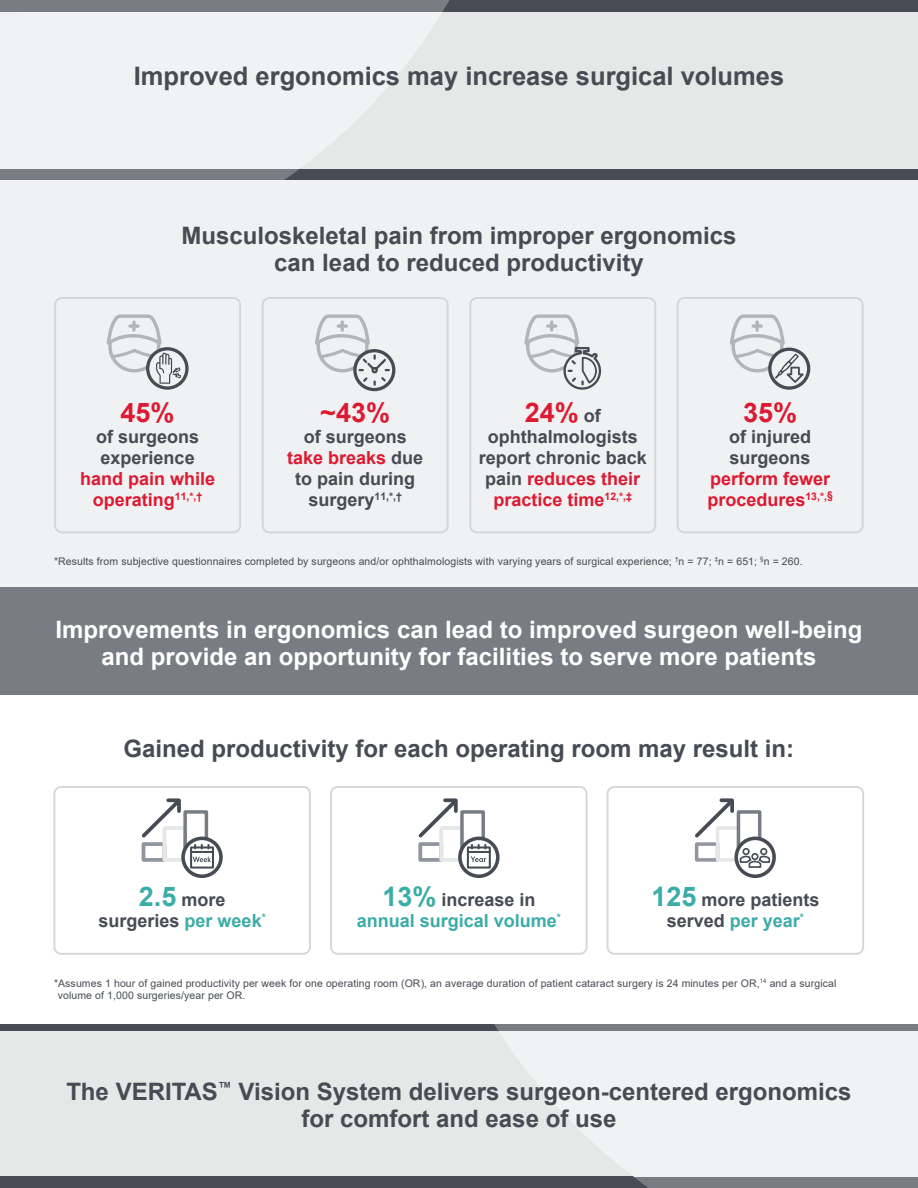
<style>
.page{position:relative;width:918px;height:1188px;background:#fff}
.page>*{position:absolute;margin:0;border:0;box-sizing:border-box;transform-origin:0 0}
.Body_Copy_P1_-_Cente{font:700 27px "Arial";color:#dc1a32}
.Top_VM_-_Arial_Bold{font:700 25.5px "Arial";color:#464b54}
.Section_Title_P2_-_A{font:700 24px/27px "Arial";color:#464b54;text-align:center}
.Section_Title_P2_-_A-2{font:700 24px/27px "Arial";color:#fff;text-align:center}
.Bottom_Value_Message{font:700 24px/27px "Arial";color:#464b54;text-align:center}
.Body_Copy_P1_-_Cente-2{font:700 18px/21px "Arial";color:#464b54;text-align:center}
.Body_Copy_P1_-_Cente-3{font:700 18px/21px "Arial";color:#dc1a32;text-align:center}
.Body_Copy_P1_-_Cente-4{font:700 18px/21px "Arial";color:#3baca7;text-align:center}
.Footnote_-_Arial_R{font:10.5px/11.7px "Arial";letter-spacing:.01em;color:#464b54}
.s1{color:#464b54}
.s2{color:#dc1a32}
.s3{font-size:18px;color:#464b54}
.s4{font-size:27px;color:#3baca7}
.s5{color:#3baca7}
.s6{font-size:27px}
</style>
<div class="page">
<div style="left:523px;top:0;width:395px;height:181px;background:#464b54"></div>
<svg style="left:108px;top:0;width:415px;height:12px;background:#6e737a"></svg>
<div style="left:0;top:0;width:108px;height:12px;background:#787d83"></div>
<div style="left:0;top:12px;width:918px;height:157px;background:#e5e8e6"></div>
<div style="left:0;top:1025px;width:918px;height:163px;background:#464b54"></div>
<div style="left:0;top:1031px;width:918px;height:145px;background:#e5e8e6"></div>
<svg style="left:0;top:169px;width:523px;height:12px;background:#6d7279"></svg>
<div style="left:495px;top:1025px;width:398px;height:6px;background:#787d83"></div>
<svg style="left:633px;top:1176px;width:285px;height:12px;background:#80858b"></svg>
<div style="left:893px;top:1025px;width:25px;height:6px;background:#787d83"></div>
<svg style="left:498px;top:1031px;width:420px;height:145px"></svg>
<svg style="left:0;top:12px;width:442px;height:157px"></svg>
<div style="left:1px;top:181px;width:917px;height:406px;background:#f0f1f2"></div>
<div style="left:0;top:587px;width:918px;height:108px;background:#787d83"></div>
<div style="left:54px;top:297px;width:187px;height:236px;border:2px solid #d5d6d9;border-radius:7px"></div>
<div style="left:262px;top:297px;width:187px;height:236px;border:2px solid #d5d6d9;border-radius:7px"></div>
<div style="left:469px;top:297px;width:187px;height:236px;border:2px solid #d5d6d9;border-radius:7px"></div>
<div style="left:677px;top:297px;width:187px;height:236px;border:2px solid #d5d6d9;border-radius:7px"></div>
<svg style="left:148px;top:349px;width:39px;height:39px"></svg>
<div style="left:146px;top:347px;width:43px;height:43px;border:3px solid #464b54;border-radius:50%"></div>
<svg style="left:106px;top:314px;width:76px;height:70px"></svg>
<div style="left:353px;top:349px;width:42px;height:42px;border:3px solid #464b54;border-radius:50%"></div>
<svg style="left:315px;top:314px;width:76px;height:73px"></svg>
<svg style="left:770px;top:349px;width:39px;height:39px"></svg>
<div style="left:768px;top:348px;width:42px;height:42px;border:3px solid #464b54;border-radius:50%"></div>
<svg style="left:730px;top:314px;width:77px;height:71px"></svg>
<svg style="left:524px;top:314px;width:78px;height:76px"></svg>
<div style="left:53px;top:786px;width:258px;height:169px;border:2px solid #d5d6d9;border-radius:7px"></div>
<div style="left:330px;top:786px;width:258px;height:169px;border:2px solid #d5d6d9;border-radius:7px"></div>
<div style="left:607px;top:786px;width:257px;height:169px;border:2px solid #d5d6d9;border-radius:7px"></div>
<div style="left:418px;top:842px;width:25px;height:20px;border:4px solid #91959d"></div>
<div style="left:439px;top:826px;width:25px;height:36px;border:4px solid #e5e8e6"></div>
<div style="left:460px;top:810px;width:25px;height:52px;border:3px solid #787d83"></div>
<svg style="left:418px;top:798px;width:42px;height:43px"></svg>
<svg style="left:460px;top:838px;width:38px;height:38px"></svg>
<div style="left:458px;top:837px;width:42px;height:41px;border:4px solid #464b54;border-radius:50%"></div>
<div style="left:467px;top:851px;width:24px;height:18px;border:2px solid #464b54"></div>
<div style="left:467px;top:846px;width:24px;height:7px;border:2px solid #464b54"></div>
<svg style="left:471px;top:845px;width:15px;height:3px"></svg>
<svg style="left:471px;top:856px;width:15px;height:6px"></svg>
<div style="left:142px;top:842px;width:24px;height:20px;border:4px solid #91959d"></div>
<div style="left:163px;top:826px;width:24px;height:36px;border:4px solid #e5e8e6"></div>
<div style="left:183px;top:810px;width:25px;height:52px;border:3px solid #787d83"></div>
<svg style="left:141px;top:798px;width:42px;height:43px"></svg>
<svg style="left:183px;top:838px;width:38px;height:38px"></svg>
<div style="left:181px;top:837px;width:42px;height:41px;border:4px solid #464b54;border-radius:50%"></div>
<div style="left:190px;top:851px;width:24px;height:18px;border:2px solid #464b54"></div>
<div style="left:190px;top:846px;width:24px;height:7px;border:2px solid #464b54"></div>
<svg style="left:194px;top:845px;width:16px;height:3px"></svg>
<svg style="left:193px;top:857px;width:18px;height:5px"></svg>
<div style="left:695px;top:842px;width:24px;height:20px;border:3px solid #91959d"></div>
<div style="left:716px;top:826px;width:24px;height:36px;border:3px solid #e5e8e6"></div>
<div style="left:737px;top:810px;width:24px;height:52px;border:3px solid #787d83"></div>
<svg style="left:695px;top:798px;width:42px;height:43px"></svg>
<svg style="left:736px;top:838px;width:38px;height:38px"></svg>
<div style="left:734px;top:837px;width:42px;height:41px;border:4px solid #464b54;border-radius:50%"></div>
<div style="left:742px;top:848px;width:8px;height:7px;border:2px solid #464b54;border-radius:50%"></div>
<div style="left:760px;top:848px;width:7px;height:7px;border:2px solid #464b54;border-radius:50%"></div>
<svg style="left:738px;top:852px;width:33px;height:17px"></svg>
<p class="Top_VM_-_Arial_Bold" style="left:134px;top:58px;width:652px">Improved ergonomics may increase surgical volumes</p>
<p class="Section_Title_P2_-_A" style="left:182px;top:222px;width:556px">Musculoskeletal pain from improper ergonomics can lead to reduced productivity</p>
<p class="Body_Copy_P1_-_Cente" style="left:121px;top:394px;width:56px">45%</p>
<p class="Body_Copy_P1_-_Cente-3" style="left:80px;top:427px;width:137px"><span class="s1">of surgeons experience </span>hand pain while operating<sup>11,*,†</sup></p>
<p class="Body_Copy_P1_-_Cente" style="left:320px;top:394px;width:71px">~43%</p>
<p class="Body_Copy_P1_-_Cente-2" style="left:287px;top:427px;width:138px">of surgeons <span class="s2">take breaks</span> due to pain during surgery<sup>11,*,†</sup></p>
<p class="Body_Copy_P1_-_Cente" style="left:525px;top:394px;width:78px">24% <span class="s3">of</span></p>
<p class="Body_Copy_P1_-_Cente-2" style="left:479px;top:427px;width:170px">ophthalmologists report chronic back pain <span class="s2">reduces their practice time</span><sup>12,*,‡</sup></p>
<p class="Body_Copy_P1_-_Cente" style="left:743px;top:394px;width:56px">35%</p>
<p class="Body_Copy_P1_-_Cente-3" style="left:707px;top:427px;width:127px"><span class="s1">of injured surgeons </span>perform fewer procedures<sup>13,*,§</sup></p>
<p class="Footnote_-_Arial_R" style="left:54px;top:555px;width:750px">*Results from subjective questionnaires completed by surgeons and/or ophthalmologists with varying years of surgical experience; <sup>†</sup>n = 77; <sup>‡</sup>n = 651; <sup>§</sup>n = 260.</p>
<p class="Section_Title_P2_-_A-2" style="left:56px;top:616px;width:808px">Improvements in ergonomics can lead to improved surgeon well-being and provide an opportunity for facilities to serve more patients</p>
<p class="Section_Title_P2_-_A" style="left:123px;top:735px;width:672px">Gained productivity for each operating room may result in:</p>
<p class="Body_Copy_P1_-_Cente-2" style="left:99px;top:889px;width:169px"><span class="s4">2.5</span> more surgeries <span class="s5">per week</span><sup>*</sup></p>
<p class="Body_Copy_P1_-_Cente-4" style="left:357px;top:889px;width:206px"><span class="s6">13%</span> <span class="s1">increase in </span>annual surgical volume<sup>*</sup></p>
<p class="Body_Copy_P1_-_Cente-2" style="left:651px;top:889px;width:170px"><span class="s4">125</span> more patients served <span class="s5">per year</span><sup>*</sup></p>
<p class="Footnote_-_Arial_R" style="left:58px;top:977px;width:780px;text-indent:-4px">*Assumes 1 hour of gained productivity per week for one operating room (OR), an average duration of patient cataract surgery is 24 minutes per OR,<sup>14</sup> and a surgical volume of 1,000 surgeries/year per OR.</p>
<p class="Bottom_Value_Message" style="left:66px;top:1079px;width:787px">The VERITAS<sup>™</sup> Vision System delivers surgeon-centered ergonomics for comfort and ease of use</p>
</div>
